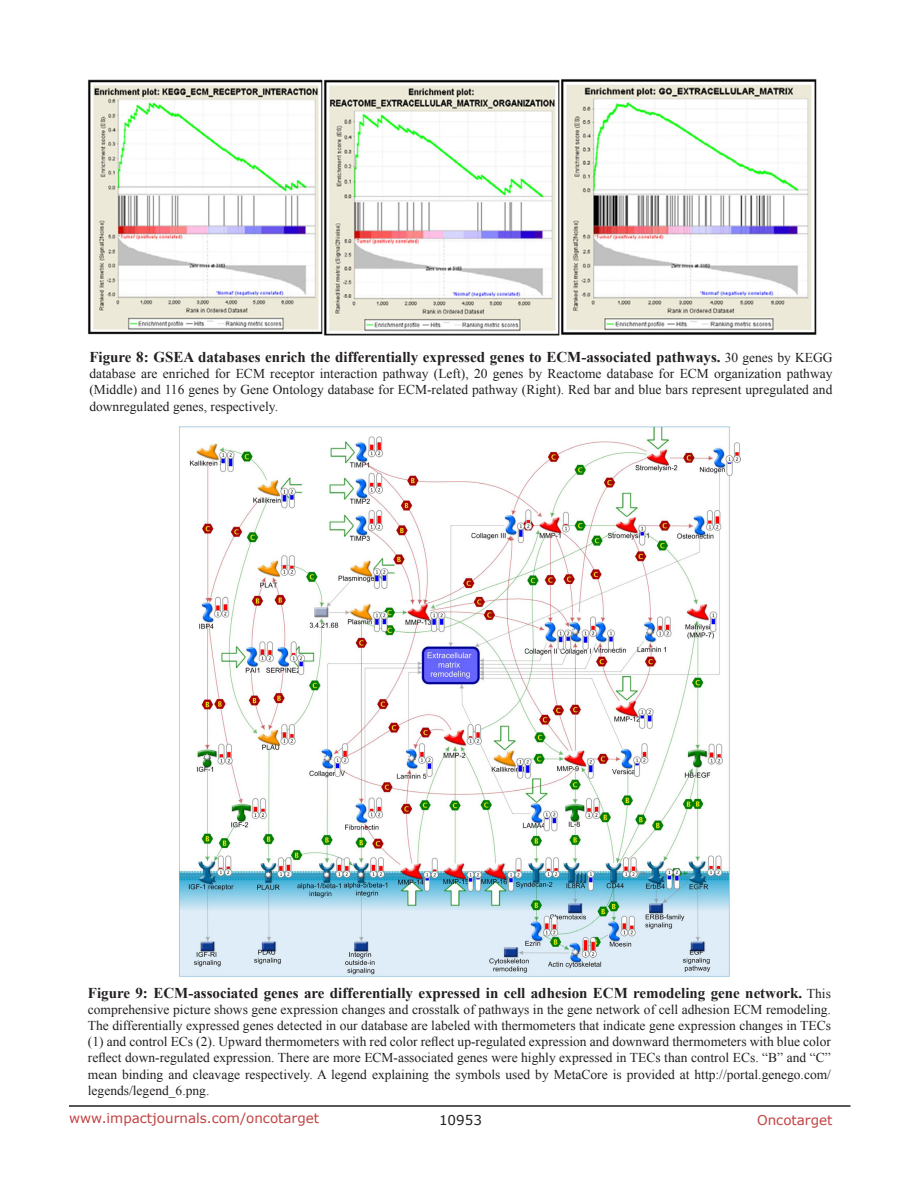
<style>
.page{position:relative;width:918px;height:1188px;background:#fff}
.page>*{position:absolute;margin:0;border:0;box-sizing:border-box;transform-origin:0 0}
.Figuretrx{font:700 15px "Times New Roman";color:#231f20}
.Figuretrx-2{font:13.5px/16.2px "Times New Roman";color:#231f20;text-align:justify}
.t1{font:13.5px "Verdana";color:#c24141}
.t2{font:13.5px "Verdana";color:#231f20}
.s1{font-weight:400;font-size:13.5px}
</style>
<div class="page">
<hr style="left:69px;top:1105px;width:781px;height:2px;background:#231f20">
<img style="left:88px;top:79px;width:729px;height:257px">
<img style="left:179px;top:427px;width:561px;height:550px">
<p class="Figuretrx" style="left:89px;top:347px;width:745px">Figure 8: GSEA databases enrich the differentially expressed genes to ECM-associated pathways. <span class="s1">30 genes by KEGG</span></p>
<p class="Figuretrx-2" style="left:89px;top:365px;width:745px">database are enriched for ECM receptor interaction pathway (Left), 20 genes by Reactome database for ECM organization pathway (Middle) and 116 genes by Gene Ontology database for ECM-related pathway (Right). Red bar and blue bars represent upregulated and downregulated genes, respectively.</p>
<p class="Figuretrx" style="left:88px;top:982px;width:745px">Figure 9: ECM-associated genes are differentially expressed in cell adhesion ECM remodeling gene network. <span class="s1">This</span></p>
<p class="Figuretrx-2" style="left:88px;top:1001px;width:745px">comprehensive picture shows gene expression changes and crosstalk of pathways in the gene network of cell adhesion ECM remodeling.<br>The differentially expressed genes detected in our database are labeled with thermometers that indicate gene expression changes in TECs (1) and control ECs (2). Upward thermometers with red color reflect up-regulated expression and downward thermometers with blue color reflect down-regulated expression. There are more ECM-associated genes were highly expressed in TECs than control ECs. “B” and “C” mean binding and cleavage respectively. A legend explaining the symbols used by MetaCore is provided at http://portal.genego.com/ legends/legend_6.png.</p>
<p class="t1" style="left:69px;top:1109px;width:252px">www.impactjournals.com/oncotarget</p>
<p class="t2" style="left:439px;top:1111px;width:44px">10953</p>
<p class="t1" style="left:757px;top:1111px;width:77px">Oncotarget</p>
</div>
